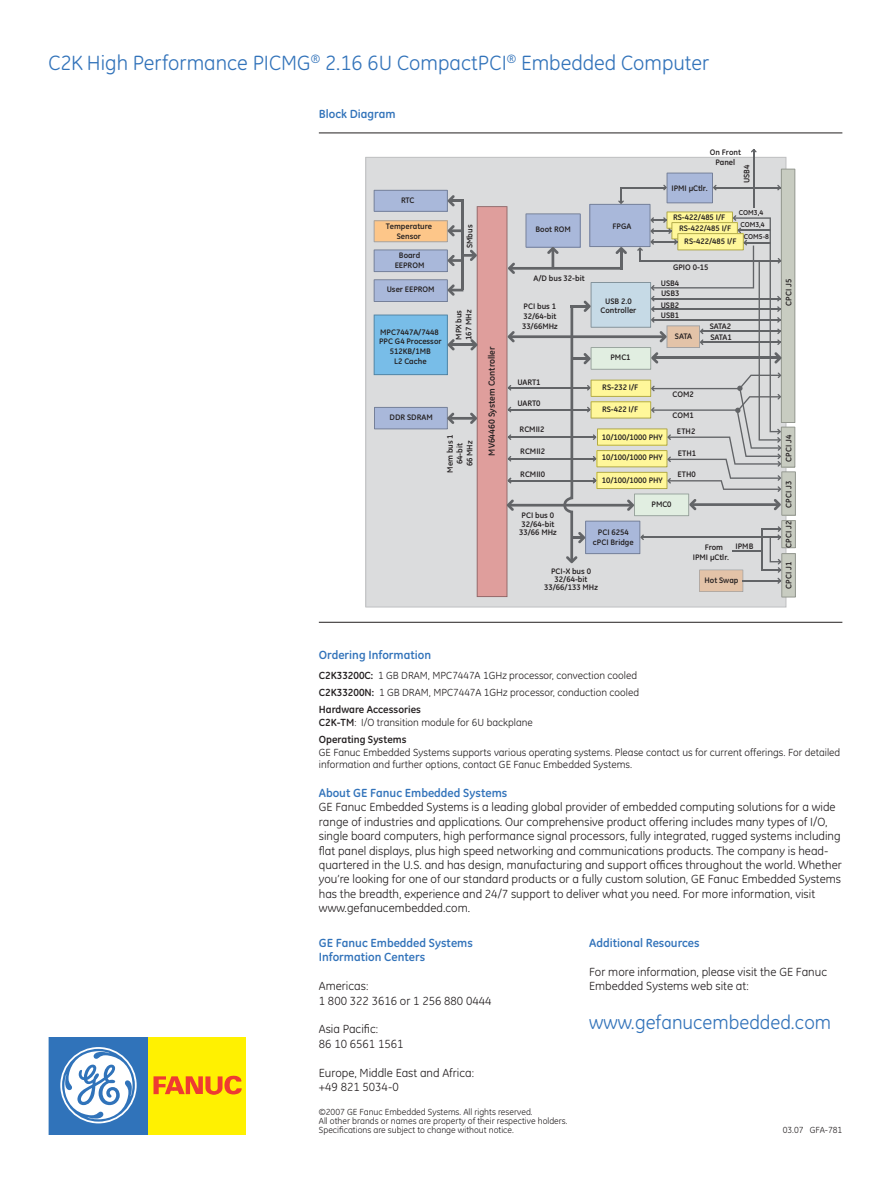
<style>
.page{position:relative;width:891px;height:1188px;background:#fff}
.page>*{position:absolute;margin:0;border:0;box-sizing:border-box;transform-origin:0 0}
.t1{font:21px "GE Inspira";color:#3273ba}
.t2{font:19.5px "GE Inspira";color:#3273ba}
.t3{font:12px/14.4px "GE Inspira";color:#231f20}
.Body{font:700 12px "GE Inspira";color:#3273ba}
.Spec_Bullets{font:10.5px/12.6px "GE Inspira";color:#231f20}
.t4{font:700 10.5px "GE Inspira";color:#231f20}
.Body-2{font:9px "GE Inspira";color:#231f20}
.t5{font:700 9px "GE Inspira";color:#231f20}
.t6{font:700 8.1px/9.8px "GE Inspira";color:#231f20;text-align:center}
.t7{font:700 7.2px/12.6px "GE Inspira";letter-spacing:-.005em;color:#231f20}
.s1{font-weight:700}
</style>
<div class="page">
<div style="left:49px;top:1037px;width:99px;height:98px;background:#3073ba"></div>
<svg style="left:60px;top:1047px;width:77px;height:76px"></svg>
<div style="left:148px;top:1037px;width:98px;height:98px;background:#fff101"></div>
<svg style="left:154px;top:1076px;width:88px;height:19px"></svg>
<hr style="left:319px;top:622px;width:523px;height:1px;background:#231f20">
<hr style="left:319px;top:133px;width:523px;height:1px;background:#231f20">
<svg style="left:365px;top:157px;width:421px;height:451px;background:#d8d9db"></svg>
<hr style="left:510px;top:504px;width:121px;height:3px;background:#626467">
<hr style="left:511px;top:335px;width:153px;height:3px;background:#626467">
<hr style="left:511px;top:267px;width:112px;height:3px;background:#626467">
<hr style="left:508px;top:458px;width:88px;height:1px;background:#626467">
<hr style="left:508px;top:480px;width:88px;height:1px;background:#626467">
<hr style="left:508px;top:437px;width:88px;height:1px;background:#626467">
<hr style="left:508px;top:387px;width:82px;height:1px;background:#626467">
<hr style="left:508px;top:409px;width:82px;height:1px;background:#626467">
<svg style="left:374px;top:190px;width:141px;height:407px;background:#cac3c9"></svg>
<hr style="left:753px;top:150px;width:1px;height:58px;background:#626467">
<svg style="left:751px;top:149px;width:6px;height:3px"></svg>
<svg style="left:526px;top:169px;width:270px;height:429px;background:#cecfcb"></svg>
<p class="t1" style="left:49px;top:51px;width:662px">C2K High Performance PICMG<sup>®</sup> 2.16 6U CompactPCI<sup>®</sup> Embedded Computer</p>
<p class="Body" style="left:319px;top:106px;width:78px">Block Diagram</p>
<p class="t6" style="left:401px;top:195px;width:15px">RTC</p>
<p class="t6" style="left:386px;top:221px;width:48px">Temperature<br>Sensor</p>
<p class="t6" style="left:395px;top:250px;width:31px">Board<br>EEPROM</p>
<p class="t6" style="left:387px;top:284px;width:50px">User EEPROM</p>
<p class="t6" style="left:379px;top:327px;width:64px">MPC7447A/7448<br>PPC G4 Processor<br>512KB/1MB<br>L2 Cache</p>
<p class="t6" style="left:465px;top:248px;width:25px;rotate:-90deg">SMbus</p>
<p class="t6" style="left:454px;top:340px;width:32px;text-align:left;rotate:-90deg">MPX bus<br>167 MHz</p>
<p class="t6" style="left:390px;top:412px;width:45px">DDR SDRAM</p>
<p class="t6" style="left:445px;top:473px;width:40px;rotate:-90deg">Mem bus 1<br>64-bit<br>66 MHz</p>
<p class="t5" style="left:486px;top:456px;width:111px;rotate:-90deg">MV64460 System Controller</p>
<p class="t6" style="left:710px;top:147px;width:33px">On Front<br>Panel</p>
<p class="t6" style="left:742px;top:183px;width:20px;rotate:-90deg">USB4</p>
<p class="t6" style="left:671px;top:184px;width:38px">IPMI µCtlr.</p>
<p class="t6" style="left:536px;top:225px;width:37px">Boot ROM</p>
<p class="t6" style="left:612px;top:221px;width:20px">FPGA</p>
<p class="t6" style="left:673px;top:212px;width:54px">RS-422/485 I/F</p>
<p class="t7" style="left:739px;top:206px;width:27px">COM3,4<br>COM3,4</p>
<p class="t7" style="left:744px;top:230px;width:27px">COM5-8</p>
<p class="t6" style="left:679px;top:223px;width:54px">RS-422/485 I/F</p>
<p class="t6" style="left:684px;top:236px;width:54px">RS-422/485 I/F</p>
<p class="t6" style="left:673px;top:262px;width:37px">GPIO 0-15</p>
<p class="t6" style="left:533px;top:273px;width:53px">A/D bus 32-bit</p>
<p class="t6" style="left:661px;top:278px;width:20px">USB4</p>
<p class="t6" style="left:522px;top:301px;width:37px;text-align:left">PCI bus 1<br>32/64-bit<br>33/66MHz</p>
<p class="t6" style="left:601px;top:296px;width:37px">USB 2.0<br>Controller</p>
<p class="t6" style="left:661px;top:289px;width:20px">USB3</p>
<p class="t6" style="left:661px;top:300px;width:20px">USB2</p>
<p class="t6" style="left:661px;top:310px;width:20px">USB1</p>
<p class="t6" style="left:710px;top:321px;width:23px">SATA2</p>
<p class="t6" style="left:675px;top:331px;width:19px">SATA</p>
<p class="t6" style="left:710px;top:332px;width:23px">SATA1</p>
<p class="t6" style="left:611px;top:352px;width:22px">PMC1</p>
<p class="t6" style="left:518px;top:377px;width:25px">UART1</p>
<p class="t6" style="left:518px;top:399px;width:25px">UART0</p>
<p class="t6" style="left:602px;top:382px;width:38px">RS-232 I/F</p>
<p class="t6" style="left:602px;top:404px;width:38px">RS-422 I/F</p>
<p class="t6" style="left:673px;top:389px;width:23px">COM2</p>
<p class="t6" style="left:673px;top:410px;width:23px">COM1</p>
<p class="t6" style="left:520px;top:425px;width:26px">RCMII2</p>
<p class="t6" style="left:677px;top:426px;width:20px">ETH2</p>
<p class="t6" style="left:602px;top:432px;width:62px">10/100/1000 PHY</p>
<p class="t6" style="left:520px;top:447px;width:26px">RCMII2</p>
<p class="t6" style="left:520px;top:469px;width:26px">RCMII0</p>
<p class="t6" style="left:519px;top:511px;width:39px;line-height:8.1px">PCI bus 0<br>32/64-bit<br>33/66 MHz</p>
<p class="t6" style="left:602px;top:453px;width:62px">10/100/1000 PHY</p>
<p class="t6" style="left:602px;top:475px;width:62px">10/100/1000 PHY</p>
<p class="t6" style="left:678px;top:448px;width:20px">ETH1</p>
<p class="t6" style="left:677px;top:469px;width:20px">ETH0</p>
<p class="t6" style="left:593px;top:527px;width:42px">PCI 6254 cPCI Bridge</p>
<p class="t6" style="left:652px;top:499px;width:22px">PMC0</p>
<p class="t6" style="left:736px;top:541px;width:19px">IPMB</p>
<p class="t6" style="left:693px;top:542px;width:38px;text-align:left;text-indent:12px">From<br>IPMI µCtlr.</p>
<p class="t6" style="left:544px;top:567px;width:55px;line-height:8.1px">PCI-X bus 0<br>32/64-bit<br>33/66/133 MHz</p>
<p class="t6" style="left:705px;top:575px;width:35px">Hot Swap</p>
<p class="t6" style="left:784px;top:306px;width:28px;rotate:-90deg">CPCI J5</p>
<p class="t6" style="left:784px;top:462px;width:28px;rotate:-90deg">CPCI J4</p>
<p class="t6" style="left:784px;top:508px;width:28px;rotate:-90deg">CPCI J3</p>
<p class="t6" style="left:784px;top:548px;width:28px;rotate:-90deg">CPCI J2</p>
<p class="t6" style="left:784px;top:589px;width:28px;rotate:-90deg">CPCI J1</p>
<p class="Body" style="left:319px;top:648px;width:114px">Ordering Information</p>
<p class="Spec_Bullets" style="left:319px;top:669px;width:320px"><span class="s1">C2K33200C:</span> 1 GB DRAM, MPC7447A 1GHz processor, convection cooled</p>
<p class="Spec_Bullets" style="left:319px;top:686px;width:322px"><span class="s1">C2K33200N:</span> 1 GB DRAM, MPC7447A 1GHz processor, conduction cooled</p>
<p class="t4" style="left:319px;top:703px;width:104px">Hardware Accessories</p>
<p class="Spec_Bullets" style="left:319px;top:716px;width:215px"><span class="s1">C2K-TM</span>: I/O transition module for 6U backplane</p>
<p class="t4" style="left:319px;top:733px;width:89px">Operating Systems</p>
<p class="Spec_Bullets" style="left:319px;top:746px;width:523px">GE Fanuc Embedded Systems supports various operating systems. Please contact us for current offerings. For detailed information and further options, contact GE Fanuc Embedded Systems.</p>
<p class="Body" style="left:319px;top:785px;width:190px">About GE Fanuc Embedded Systems</p>
<p class="t3" style="left:319px;top:800px;width:525px">GE Fanuc Embedded Systems is a leading global provider of embedded computing solutions for a wide range of industries and applications. Our comprehensive product offering includes many types of I/O, single board computers, high performance signal processors, fully integrated, rugged systems including flat panel displays, plus high speed networking and communications products. The company is head&shy;quartered in the U.S. and has design, manufacturing and support offices throughout the world. Whether you’re looking for one of our standard products or a fully custom solution, GE Fanuc Embedded Systems has the breadth, experience and 24/7 support to deliver what you need. For more information, visit www.gefanucembedded.com.</p>
<p class="Body" style="left:319px;top:935px;width:156px">GE Fanuc Embedded Systems</p>
<p class="Body" style="left:319px;top:950px;width:108px">Information Centers</p>
<p class="t3" style="left:319px;top:979px;width:51px">Americas:</p>
<p class="t3" style="left:319px;top:993px;width:174px">1 800 322 3616 or 1 256 880 0444</p>
<p class="t3" style="left:319px;top:1022px;width:61px">Asia Pacific:</p>
<p class="t3" style="left:319px;top:1037px;width:86px">86 10 6561 1561</p>
<p class="t3" style="left:319px;top:1065px;width:157px">Europe, Middle East and Africa:</p>
<p class="t3" style="left:319px;top:1080px;width:81px">+49 821 5034-0</p>
<p class="Body-2" style="left:319px;top:1107px;width:215px">©2007 GE Fanuc Embedded Systems. All rights reserved.</p>
<p class="Body-2" style="left:319px;top:1116px;width:250px">All other brands or names are property of their respective holders.</p>
<p class="Body-2" style="left:319px;top:1125px;width:197px">Specifications are subject to change without notice.</p>
<p class="Body" style="left:589px;top:935px;width:112px">Additional Resources</p>
<p class="t3" style="left:589px;top:965px;width:240px">For more information, please visit the GE Fanuc<br>Embedded Systems web site at:</p>
<p class="t2" style="left:589px;top:1011px;width:244px">www.gefanucembedded.com</p>
<p class="Body-2" style="left:783px;top:1125px;width:61px">03.07 GFA-781</p>
</div>
